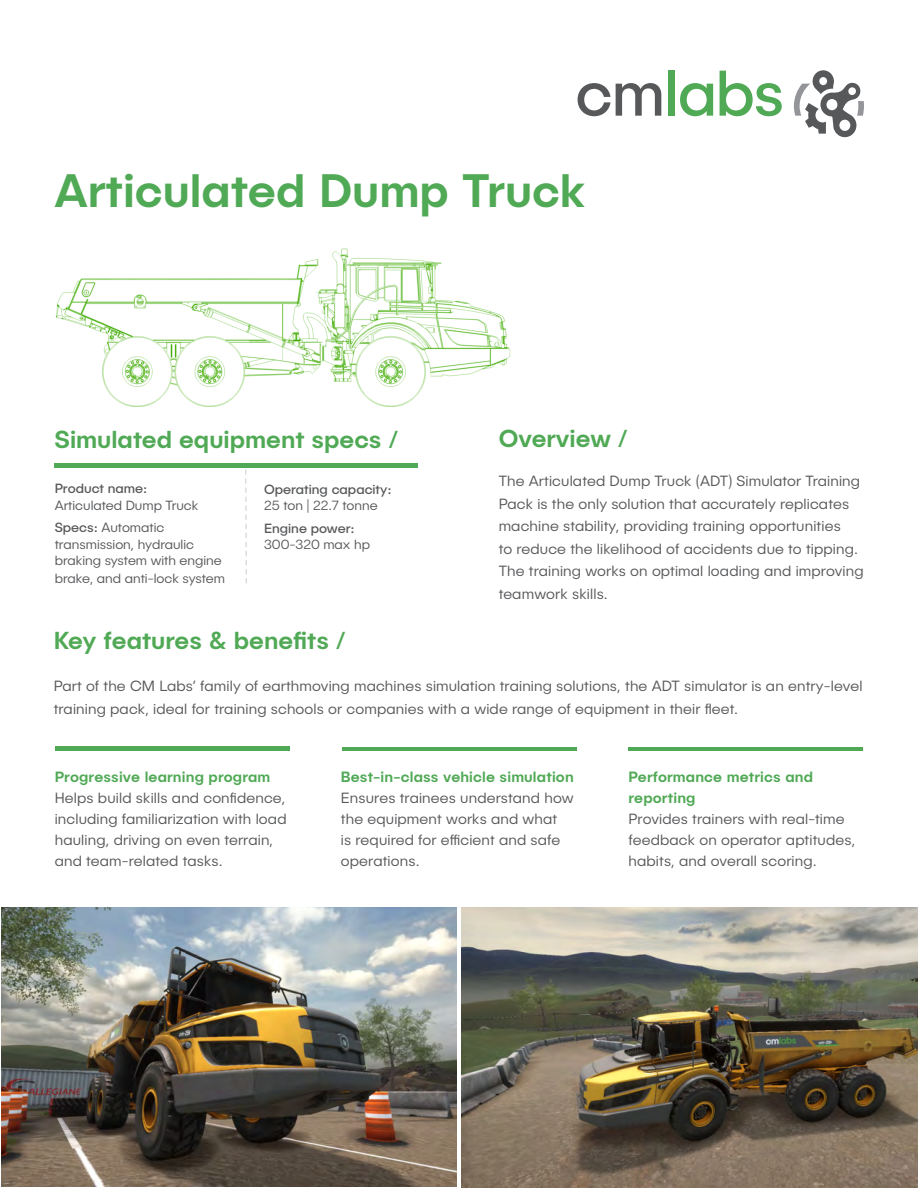
<style>
.page{position:relative;width:918px;height:1188px;background:#fff}
.page>*{position:absolute;margin:0;border:0;box-sizing:border-box;transform-origin:0 0}
.t1{font:500 47.25px "Publica Sans";color:#50a955}
.t2{font:500 24.75px "Publica Sans";color:#50a955}
.t3{font:300 15px/21px "Publica Sans";letter-spacing:.01em;color:#57585a}
.t4{font:300 13.5px/16.5px "Publica Sans";color:#57585a}
.t5{font:13.5px/16.5px "Publica Sans";color:#57585a}
.s1{font-weight:400}
.s2{font-weight:300}
.s3{font-weight:500;color:#50a955}
</style>
<div class="page">
<svg style="left:245px;top:469px;width:2px;height:115px"></svg>
<svg style="left:578px;top:83px;width:32px;height:33px"></svg>
<svg style="left:616px;top:83px;width:45px;height:33px"></svg>
<div style="left:669px;top:71px;width:6px;height:45px;background:#50a955"></div>
<svg style="left:680px;top:83px;width:33px;height:33px"></svg>
<svg style="left:720px;top:71px;width:62px;height:45px"></svg>
<svg style="left:794px;top:70px;width:70px;height:67px"></svg>
<img style="left:1px;top:907px;width:456px;height:280px">
<img style="left:461px;top:907px;width:457px;height:281px">
<div style="left:55px;top:746px;width:234px;height:5px;background:#50a955"></div>
<hr style="left:55px;top:463px;width:363px;height:4px;background:#50a955">
<hr style="left:342px;top:747px;width:234px;height:4px;background:#50a955">
<hr style="left:628px;top:747px;width:235px;height:4px;background:#50a955">
<img style="left:55px;top:248px;width:455px;height:158px">
<p class="t1" style="left:54px;top:161px;width:533px">Articulated Dump Truck</p>
<p class="t2" style="left:55px;top:423px;width:345px">Simulated equipment specs /</p>
<p class="t4" style="left:55px;top:480px;width:145px"><span class="s1">Product name:<br></span>Articulated Dump Truck</p>
<p class="t4" style="left:55px;top:519px;width:169px"><span class="s1">Specs:</span> Automatic transmission, hydraulic braking system with engine</p>
<p class="t4" style="left:55px;top:570px;width:172px">brake, and anti-lock system</p>
<p class="t5" style="left:264px;top:480px;width:129px">Operating capacity:<br><span class="s2">25 ton | 22.7 tonne</span></p>
<p class="t5" style="left:264px;top:519px;width:107px">Engine power:<br><span class="s2">300-320 max hp</span></p>
<p class="t2" style="left:499px;top:422px;width:130px">Overview /</p>
<p class="t3" style="left:499px;top:469px;width:366px;line-height:22.5px">The Articulated Dump Truck (ADT) Simulator Training Pack is the only solution that accurately replicates machine stability, providing training opportunities<br>to reduce the likelihood of accidents due to tipping.<br>The training works on optimal loading and improving teamwork skills.</p>
<p class="t2" style="left:54px;top:625px;width:293px">Key features &amp; benefits /</p>
<p class="t3" style="left:54px;top:675px;width:810px;line-height:22.5px">Part of the CM Labs’ family of earthmoving machines simulation training solutions, the ADT simulator is an entry-level training pack, ideal for training schools or companies with a wide range of equipment in their fleet.</p>
<p class="t3" style="left:55px;top:766px;width:233px"><span class="s3">Progressive learning program<br></span>Helps build skills and confidence, including familiarization with load hauling, driving on even terrain, and team-related tasks.</p>
<p class="t3" style="left:341px;top:766px;width:234px"><span class="s3">Best-in-class vehicle simulation<br></span>Ensures trainees understand how the equipment works and what<br>is required for efficient and safe operations.</p>
<p class="t3" style="left:629px;top:766px;width:228px"><span class="s3">Performance metrics and reporting<br></span>Provides trainers with real-time feedback on operator aptitudes, habits, and overall scoring.</p>
</div>
